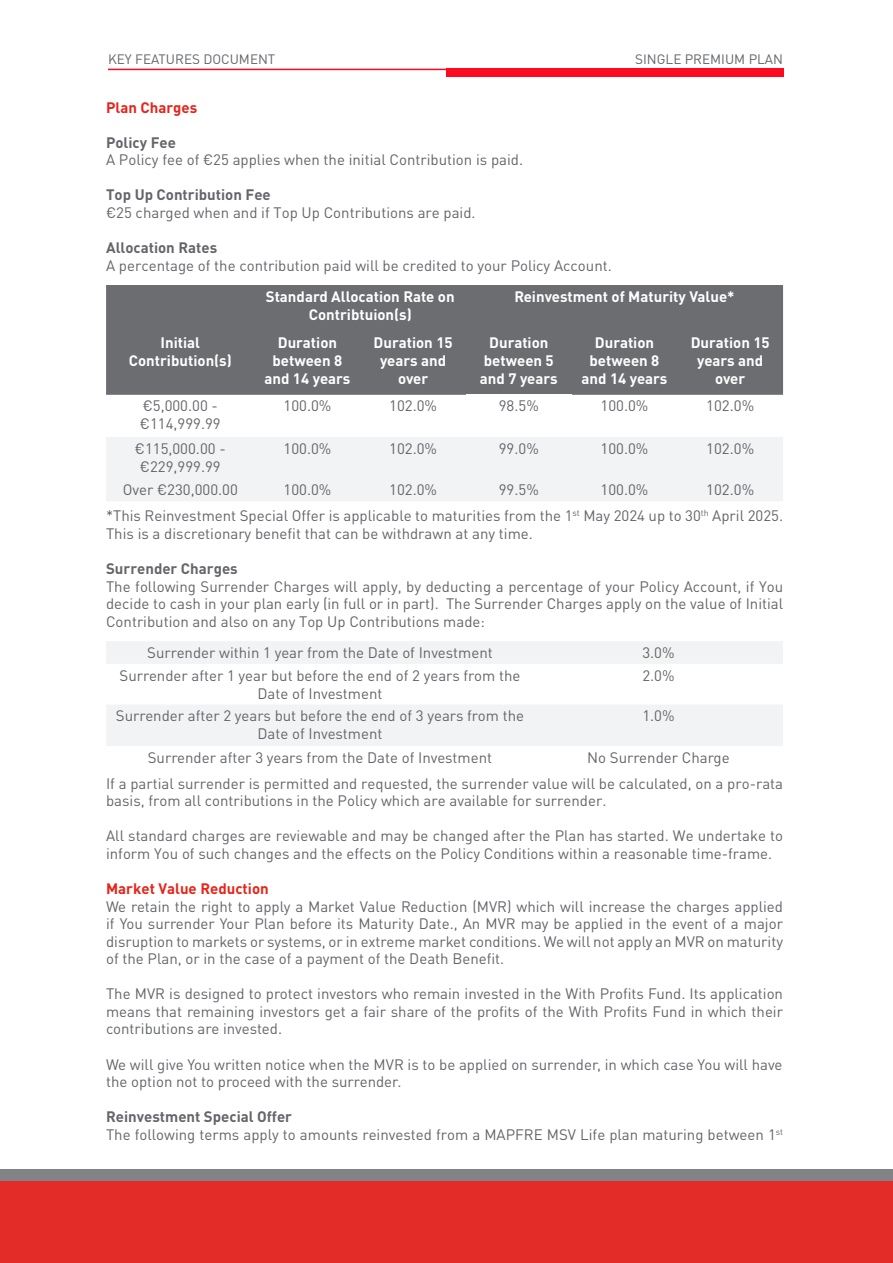
<style>
.page{position:relative;width:893px;height:1263px;background:#fff}
.page>*{position:absolute;margin:0;border:0;box-sizing:border-box;transform-origin:0 0}
.Heading_2{font:15px/17.5px "DIN Pro";color:#63656a;text-align:center}
.Body{font:15px/17.5px "DIN Pro";color:#63656a}
.t1{font:700 15px/18px "DIN Pro";color:#fff;text-align:center}
.Heading_2-2{font:700 15px "DIN Pro";color:#63656a}
.Heading_2-3{font:700 15px "DIN Pro";color:#e72419}
.Heading_1{font:700 15px "DIN Pro";color:#e72419}
.t2{font:13.5px "DIN Pro";color:#63656a}
</style>
<div class="page">
<div style="left:0;top:1170px;width:893px;height:11px;background:#828387"></div>
<div style="left:0;top:1181px;width:893px;height:82px;background:#e32c27"></div>
<div style="left:106px;top:285px;width:677px;height:110px;background:#6c6d70"></div>
<div style="left:106px;top:437px;width:677px;height:64px;background:#f2f3f4"></div>
<svg style="left:106px;top:641px;width:677px;height:105px;fill:#f2f3f4"></svg>
<hr style="left:108px;top:69px;width:339px;height:1px;background:#fd0a20">
<div style="left:446px;top:69px;width:338px;height:8px;background:#fd0a20"></div>
<p class="t2" style="left:108px;top:48px;width:169px">KEY FEATURES DOCUMENT</p>
<p class="t2" style="left:635px;top:48px;width:149px">SINGLE PREMIUM PLAN</p>
<p class="Heading_1" style="left:106px;top:95px;width:93px">Plan Charges</p>
<p class="Heading_2-2" style="left:106px;top:130px;width:71px">Policy Fee</p>
<p class="Body" style="left:106px;top:149px;width:418px">A Policy fee of €25 applies when the initial Contribution is paid.</p>
<p class="Heading_2-2" style="left:106px;top:182px;width:166px">Top Up Contribution Fee</p>
<p class="Body" style="left:106px;top:202px;width:371px">€25 charged when and if Top Up Contributions are paid.</p>
<p class="Heading_2-2" style="left:106px;top:235px;width:113px">Allocation Rates</p>
<p class="Body" style="left:106px;top:255px;width:507px">A percentage of the contribution paid will be credited to your Policy Account.</p>
<p class="t1" style="left:266px;top:285px;width:190px">Standard Allocation Rate on<br>Contribtuion(s)</p>
<p class="t1" style="left:514px;top:285px;width:222px">Reinvestment of Maturity Value*</p>
<p class="t1" style="left:129px;top:332px;width:105px">Initial<br>Contribution(s)</p>
<p class="t1" style="left:264px;top:332px;width:87px">Duration between 8 and 14 years</p>
<p class="t1" style="left:374px;top:332px;width:81px">Duration 15 years and over</p>
<p class="t1" style="left:480px;top:332px;width:79px">Duration between 5 and 7 years</p>
<p class="t1" style="left:582px;top:332px;width:87px">Duration between 8 and 14 years</p>
<p class="t1" style="left:691px;top:332px;width:81px">Duration 15 years and over</p>
<p class="Heading_2" style="left:143px;top:396px;width:77px">€5,000.00 -</p>
<p class="Heading_2" style="left:140px;top:414px;width:82px">€114,999.99</p>
<p class="Heading_2" style="left:283px;top:396px;width:49px">100.0%</p>
<p class="Heading_2" style="left:389px;top:396px;width:49px">102.0%</p>
<p class="Heading_2" style="left:499px;top:396px;width:42px">98.5%</p>
<p class="Heading_2" style="left:601px;top:396px;width:49px">100.0%</p>
<p class="Heading_2" style="left:706px;top:396px;width:49px">102.0%</p>
<p class="Heading_2" style="left:135px;top:438px;width:92px">€115,000.00 -</p>
<p class="Heading_2" style="left:140px;top:456px;width:82px">€229,999.99</p>
<p class="Heading_2" style="left:283px;top:438px;width:49px">100.0%</p>
<p class="Heading_2" style="left:389px;top:438px;width:49px">102.0%</p>
<p class="Heading_2" style="left:499px;top:438px;width:42px">99.0%</p>
<p class="Heading_2" style="left:601px;top:438px;width:49px">100.0%</p>
<p class="Heading_2" style="left:706px;top:438px;width:49px">102.0%</p>
<p class="Heading_2" style="left:123px;top:479px;width:117px">Over €230,000.00</p>
<p class="Heading_2" style="left:283px;top:479px;width:49px">100.0%</p>
<p class="Heading_2" style="left:389px;top:479px;width:49px">102.0%</p>
<p class="Heading_2" style="left:499px;top:479px;width:42px">99.5%</p>
<p class="Heading_2" style="left:601px;top:479px;width:49px">100.0%</p>
<p class="Heading_2" style="left:706px;top:479px;width:49px">102.0%</p>
<p class="Body" style="left:106px;top:506px;width:678px">*This Reinvestment Special Offer is applicable to maturities from the 1<sup>st</sup> May 2024 up to 30<sup>th</sup> April 2025.<br>This is a discretionary benefit that can be withdrawn at any time.</p>
<p class="Heading_2-2" style="left:106px;top:556px;width:133px">Surrender Charges</p>
<p class="Body" style="left:106px;top:576px;width:679px;text-align:justify">The following Surrender Charges will apply, by deducting a percentage of your Policy Account, if You decide to cash in your plan early (in full or in part). The Surrender Charges apply on the value of Initial Contribution and also on any Top Up Contributions made:</p>
<p class="Heading_2" style="left:147px;top:642px;width:347px">Surrender within 1 year from the Date of Investment</p>
<p class="Heading_2" style="left:642px;top:642px;width:34px">3.0%</p>
<p class="Heading_2" style="left:120px;top:665px;width:402px;line-height:18px">Surrender after 1 year but before the end of 2 years from the<br>Date of Investment</p>
<p class="Heading_2" style="left:642px;top:665px;width:34px">2.0%</p>
<p class="Heading_2" style="left:116px;top:705px;width:410px;line-height:18px">Surrender after 2 years but before the end of 3 years from the<br>Date of Investment</p>
<p class="Heading_2" style="left:642px;top:705px;width:34px">1.0%</p>
<p class="Heading_2" style="left:148px;top:747px;width:346px">Surrender after 3 years from the Date of Investment</p>
<p class="Heading_2" style="left:587px;top:747px;width:144px">No Surrender Charge</p>
<p class="Body" style="left:106px;top:773px;width:678px">If a partial surrender is permitted and requested, the surrender value will be calculated, on a pro-rata basis, from all contributions in the Policy which are available for surrender.</p>
<p class="Body" style="left:106px;top:826px;width:678px">All standard charges are reviewable and may be changed after the Plan has started. We undertake to inform You of such changes and the effects on the Policy Conditions within a reasonable time-frame.</p>
<p class="Heading_2-3" style="left:106px;top:876px;width:164px">Market Value Reduction</p>
<p class="Heading_2" style="left:106px;top:896px;width:678px;text-align:justify">We retain the right to apply a Market Value Reduction (MVR) which will increase the charges applied if You surrender Your Plan before its Maturity Date., An MVR may be applied in the event of a major disruption to markets or systems, or in extreme market conditions. We will not apply an MVR on maturity of the Plan, or in the case of a payment of the Death Benefit.</p>
<p class="Heading_2" style="left:106px;top:984px;width:678px;text-align:justify">The MVR is designed to protect investors who remain invested in the With Profits Fund. Its application means that remaining investors get a fair share of the profits of the With Profits Fund in which their contributions are invested.</p>
<p class="Heading_2" style="left:106px;top:1054px;width:678px;text-align:left">We will give You written notice when the MVR is to be applied on surrender, in which case You will have the option not to proceed with the surrender.</p>
<p class="Heading_2-2" style="left:106px;top:1104px;width:188px">Reinvestment Special Offer</p>
<p class="Body" style="left:106px;top:1124px;width:678px">The following terms apply to amounts reinvested from a MAPFRE MSV Life plan maturing between 1<sup>st</sup></p>
</div>
